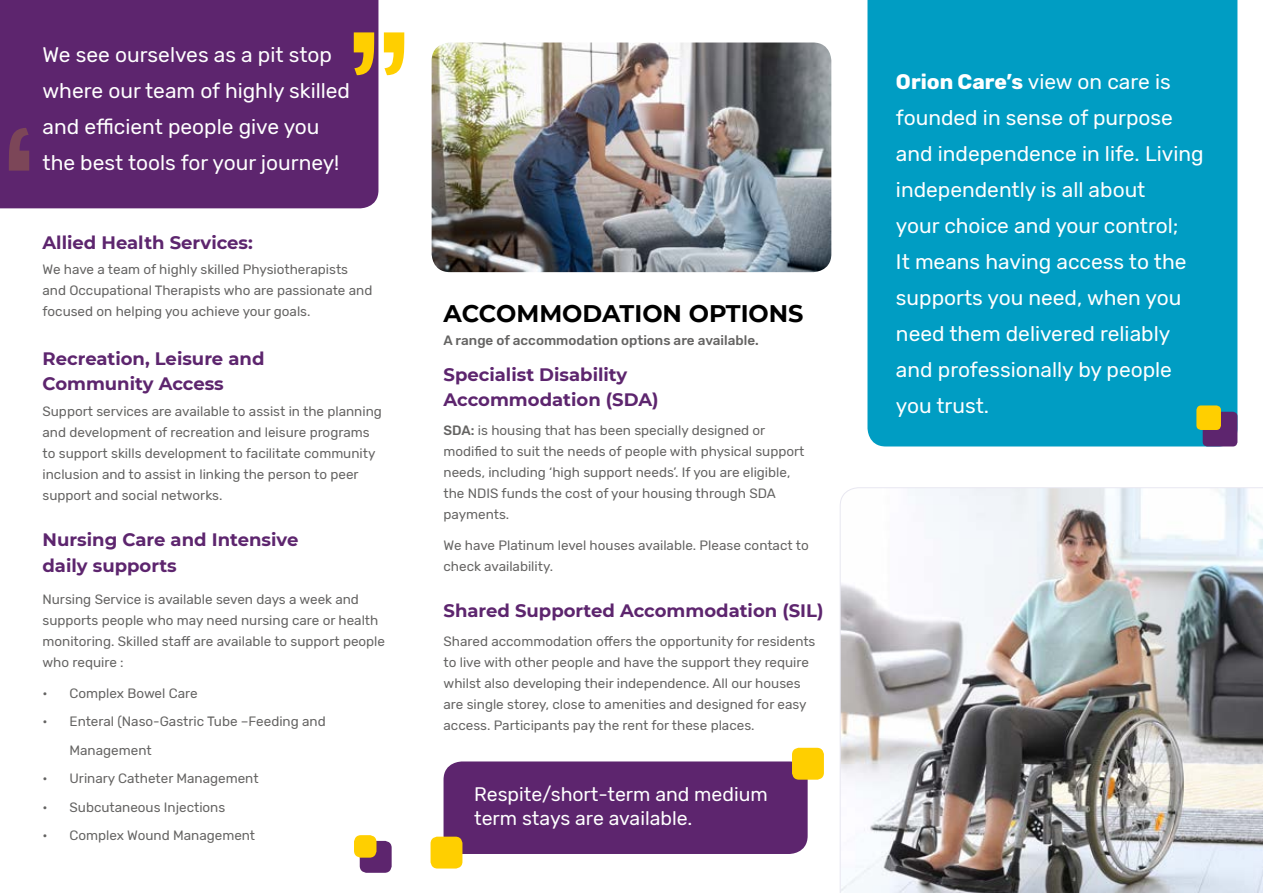
<style>
.page{position:relative;width:1263px;height:893px;background:#fff}
.page>*{position:absolute;margin:0;border:0;box-sizing:border-box;transform-origin:0 0}
.t1{font:500 156px "Oswald";color:#ffcf00}
.t2{font:700 24px "Montserrat";color:#000}
.t3{font:21px/36px "Rubik";color:#fff}
.t4{font:19.5px/24px "Rubik";color:#fff}
.t5{font:700 18px/25.5px "Montserrat";color:#5d256e}
.t6{font:13.5px/21px "Rubik";color:#646362}
.t7{font:500 13.5px "Rubik";color:#646362}
.s1{font-weight:500}
.s2{font-weight:700}
</style>
<div class="page">
<div style="left:0;top:0;width:378px;height:208px;background:#5d256e"></div>
<img style="left:432px;top:43px;width:399px;height:229px">
<img style="left:840px;top:487px;width:423px;height:406px">
<div style="left:443px;top:761px;width:365px;height:93px;background:#5d256e;border-radius:18px"></div>
<div style="left:360px;top:841px;width:32px;height:32px;background:#5d256e;border-radius:7px"></div>
<div style="left:354px;top:835px;width:22px;height:23px;background:#ffcf00;border-radius:7px"></div>
<div style="left:792px;top:748px;width:32px;height:32px;background:#ffcf00;border-radius:7px"></div>
<div style="left:430px;top:837px;width:32px;height:31px;background:#ffcf00;border-radius:7px"></div>
<div style="left:867px;top:0;width:370px;height:446px;background:#009dc3"></div>
<div style="left:1203px;top:412px;width:34px;height:34px;background:#5d256e;border-radius:5px"></div>
<div style="left:1196px;top:405px;width:25px;height:25px;background:#ffcf00;border-radius:5px"></div>
<h1 class="t1" style="left:5px;top:112px;width:36px">‘</h1>
<h1 class="t1" style="left:408px;top:91px;width:66px;rotate:-180deg">‘‘</h1>
<h3 class="t3" style="left:43px;top:37px;width:309px">We see ourselves as a pit stop where our team of highly skilled and efficient people give you the best tools for your journey!</h3>
<h3 class="t5" style="left:43px;top:229px;width:212px">Allied Health Services:</h3>
<p class="t6" style="left:43px;top:259px;width:331px">We have a team of highly skilled Physiotherapists and Occupational Therapists who are passionate and focused on helping you achieve your goals.</p>
<h3 class="t5" style="left:43px;top:345px;width:223px">Recreation, Leisure and<br>Community Access</h3>
<p class="t6" style="left:43px;top:402px;width:341px">Support services are available to assist in the planning and development of recreation and leisure programs to support skills development to facilitate community inclusion and to assist in linking the person to peer support and social networks.</p>
<h3 class="t5" style="left:43px;top:526px;width:257px">Nursing Care and Intensive daily supports</h3>
<p class="t6" style="left:43px;top:589px;width:344px">Nursing Service is available seven days a week and supports people who may need nursing care or health monitoring. Skilled staff are available to support people who require :</p>
<p class="t6" style="left:43px;top:683px;width:157px">• Complex Bowel Care</p>
<p class="t6" style="left:70px;top:708px;width:258px;line-height:28.5px;text-indent:-27px">• Enteral (Naso-Gastric Tube –Feeding and<br>Management</p>
<p class="t6" style="left:43px;top:768px;width:218px">• Urinary Catheter Management</p>
<p class="t6" style="left:43px;top:797px;width:184px">• Subcutaneous Injections</p>
<p class="t6" style="left:43px;top:825px;width:214px">• Complex Wound Management</p>
<h2 class="t2" style="left:443px;top:297px;width:362px">ACCOMMODATION OPTIONS</h2>
<p class="t7" style="left:443px;top:333px;width:317px">A range of accommodation options are available.</p>
<h3 class="t5" style="left:443px;top:361px;width:217px">Specialist Disability<br>Accommodation (SDA)</h3>
<p class="t6" style="left:443px;top:420px;width:362px"><span class="s1">SDA:</span> is housing that has been specially designed or modified to suit the needs of people with physical support needs, including ‘high support needs’. If you are eligible, the NDIS funds the cost of your housing through SDA payments.</p>
<p class="t6" style="left:443px;top:535px;width:367px">We have Platinum level houses available. Please contact to check availability.</p>
<h3 class="t5" style="left:443px;top:597px;width:381px">Shared Supported Accommodation (SIL)</h3>
<p class="t6" style="left:443px;top:631px;width:373px">Shared accommodation offers the opportunity for residents to live with other people and have the support they require whilst also developing their independence. All our houses are single storey, close to amenities and designed for easy access. Participants pay the rent for these places.</p>
<h3 class="t4" style="left:474px;top:783px;width:295px">Respite/short-term and medium term stays are available.</h3>
<p class="t3" style="left:896px;top:64px;width:309px"><span class="s2">Orion Care’s</span> view on care is founded in sense of purpose and independence in life. Living independently is all about<br>your choice and your control;<br>It means having access to the supports you need, when you need them delivered reliably and professionally by people you trust.</p>
</div>
